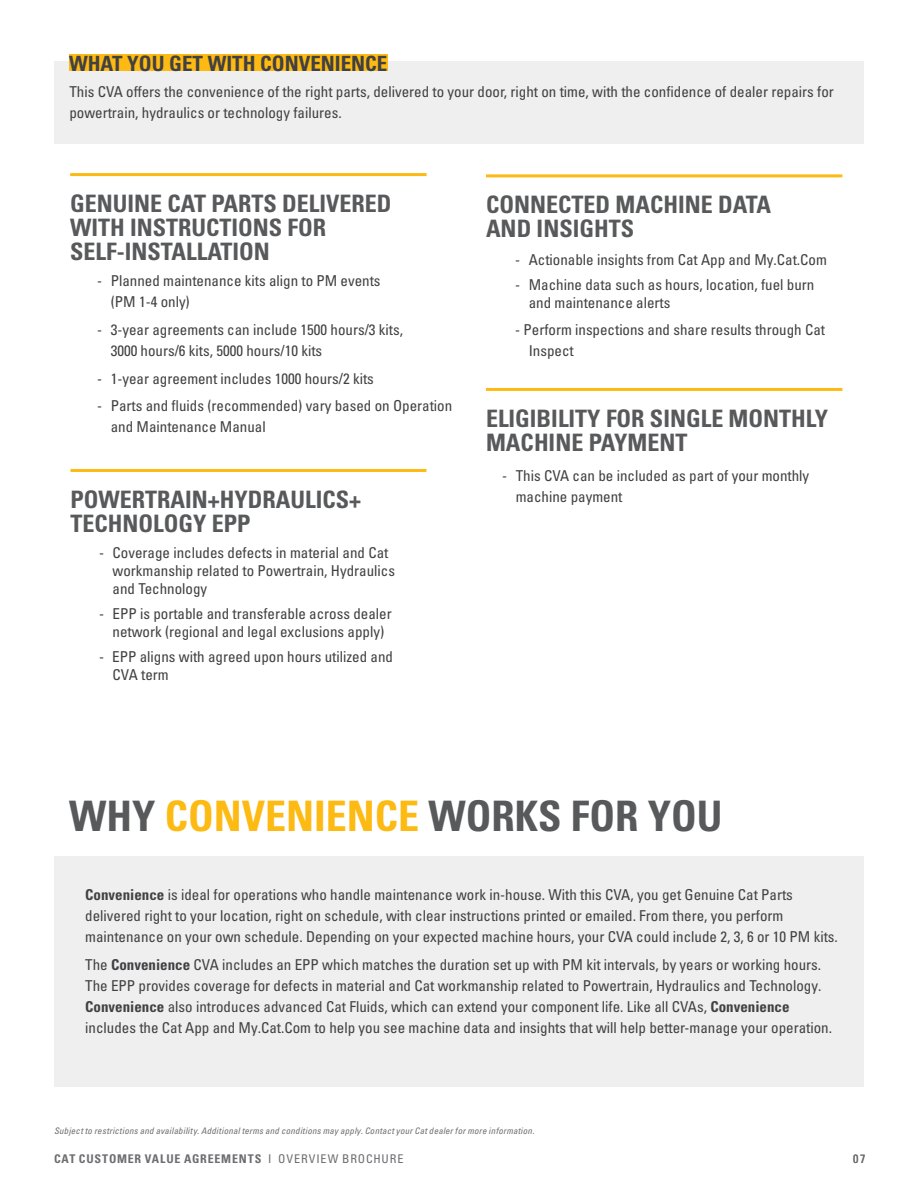
<style>
.page{position:relative;width:918px;height:1188px;background:#fff}
.page>*{position:absolute;margin:0;border:0;box-sizing:border-box;transform-origin:0 0}
.Headline_large_gray{font:42px "Univers LTCYR 67 Bold Cond";color:#58595b}
.Benefit_subhead_gray{font:24px/24px "Univers LTCYR 67 Bold Cond";color:#58595b}
.t1{font:21px "Univers LTCYR 67 Bold Cond";color:#414042}
.Body_copy_with_12pts{font:condensed 15px/21px "Univers LTCYR 57";color:#414042}
.Headline_large_gray-2{font:condensed 15px/21px "Univers LTCYR 57";color:#414042}
.t2{font:12px "Univers LTCYR 67 Bold Cond";letter-spacing:.065em;color:#6d6e71}
.t3{font:condensed 12px "Univers LTCYR 57";color:#6d6e71}
.t4{font:9px "Univers LTCYR 57 Condensed Obl";letter-spacing:.025em;color:#6d6e71}
.s1{color:#fdba12}
.s2{font-family:"Univers LTCYR 67 Bold Cond";font-stretch:normal}
.s3{font-family:"Univers LTCYR 57";font-stretch:condensed}
</style>
<div class="page">
<div style="left:54px;top:856px;width:810px;height:231px;background:#efeff0"></div>
<div style="left:54px;top:61px;width:810px;height:83px;background:#efeff0"></div>
<div style="left:69px;top:54px;width:318px;height:17px;background:#fdba12"></div>
<hr style="left:71px;top:469px;width:355px;height:3px;background:#fdba12">
<hr style="left:70px;top:173px;width:357px;height:3px;background:#fdba12">
<hr style="left:486px;top:174px;width:356px;height:3px;background:#fdba12">
<hr style="left:486px;top:388px;width:356px;height:3px;background:#fdba12">
<p class="t1" style="left:69px;top:50px;width:320px">WHAT YOU GET WITH CONVENIENCE</p>
<p class="Body_copy_with_12pts" style="left:69px;top:81px;width:766px">This CVA offers the convenience of the right parts, delivered to your door, right on time, with the confidence of dealer repairs for powertrain, hydraulics or technology failures.</p>
<p class="Benefit_subhead_gray" style="left:70px;top:191px;width:323px">GENUINE CAT PARTS DELIVERED<br>WITH INSTRUCTIONS FOR<br>SELF-INSTALLATION</p>
<p class="Benefit_subhead_gray" style="left:486px;top:192px;width:287px">CONNECTED MACHINE DATA<br>AND INSIGHTS</p>
<p class="Body_copy_with_12pts" style="left:515px;top:249px;width:313px">- Actionable insights from Cat App and My.Cat.Com</p>
<p class="Body_copy_with_12pts" style="left:529px;top:275px;width:287px;line-height:18px;text-indent:-14px">- Machine data such as hours, location, fuel burn and maintenance alerts</p>
<p class="Body_copy_with_12pts" style="left:529px;top:319px;width:298px;text-indent:-14px">- Perform inspections and share results through Cat<br>Inspect</p>
<p class="Body_copy_with_12pts" style="left:111px;top:270px;width:271px;text-indent:-13px">- Planned maintenance kits align to PM events (PM 1-4 only)</p>
<p class="Body_copy_with_12pts" style="left:111px;top:319px;width:294px;text-indent:-13px">- 3-year agreements can include 1500 hours/3 kits,<br>3000 hours/6 kits, 5000 hours/10 kits</p>
<p class="Body_copy_with_12pts" style="left:97px;top:367px;width:278px">- 1-year agreement includes 1000 hours/2 kits</p>
<p class="Body_copy_with_12pts" style="left:111px;top:395px;width:343px;text-indent:-14px">- Parts and fluids (recommended) vary based on Operation and Maintenance Manual</p>
<p class="Benefit_subhead_gray" style="left:486px;top:406px;width:344px">ELIGIBILITY FOR SINGLE MONTHLY<br>MACHINE PAYMENT</p>
<p class="Benefit_subhead_gray" style="left:71px;top:487px;width:292px">POWERTRAIN+HYDRAULICS+<br>TECHNOLOGY EPP</p>
<p class="Body_copy_with_12pts" style="left:113px;top:543px;width:284px;line-height:18px;text-indent:-14px">- Coverage includes defects in material and Cat workmanship related to Powertrain, Hydraulics and Technology</p>
<p class="Body_copy_with_12pts" style="left:99px;top:604px;width:294px;line-height:18px;text-align:center">- EPP is portable and transferable across dealer network (regional and legal exclusions apply)</p>
<p class="Body_copy_with_12pts" style="left:113px;top:647px;width:282px;line-height:18px;text-indent:-14px">- EPP aligns with agreed upon hours utilized and<br>CVA term</p>
<p class="Body_copy_with_12pts" style="left:516px;top:465px;width:295px;text-indent:-14px">- This CVA can be included as part of your monthly machine payment</p>
<p class="Headline_large_gray" style="left:69px;top:791px;width:655px">WHY <span class="s1">CONVENIENCE</span> WORKS FOR YOU</p>
<p class="Headline_large_gray-2" style="left:85px;top:884px;width:754px"><span class="s2">Convenience</span> is ideal for operations who handle maintenance work in-house. With this CVA, you get Genuine Cat Parts delivered right to your location, right on schedule, with clear instructions printed or emailed. From there, you perform maintenance on your own schedule. Depending on your expected machine hours, your CVA could include 2, 3, 6 or 10 PM kits.</p>
<p class="Body_copy_with_12pts" style="left:85px;top:953px;width:748px">The <span class="s2">Convenience</span> CVA includes an EPP which matches the duration set up with PM kit intervals, by years or working hours.<br>The EPP provides coverage for defects in material and Cat workmanship related to Powertrain, Hydraulics and Technology.<br><span class="s2">Convenience</span> also introduces advanced Cat Fluids, which can extend your component life. Like all CVAs, <span class="s2">Convenience </span>includes the Cat App and My.Cat.Com to help you see machine data and insights that will help better-manage your operation.</p>
<p class="t4" style="left:54px;top:1125px;width:482px">Subject to restrictions and availability. Additional terms and conditions may apply. Contact your Cat dealer for more information.</p>
<p class="t2" style="left:54px;top:1151px;width:351px">CAT CUSTOMER VALUE AGREEMENTS <span class="s3">I OVERVIEW BROCHURE</span></p>
<p class="t3" style="left:853px;top:1151px;width:14px">07</p>
</div>
